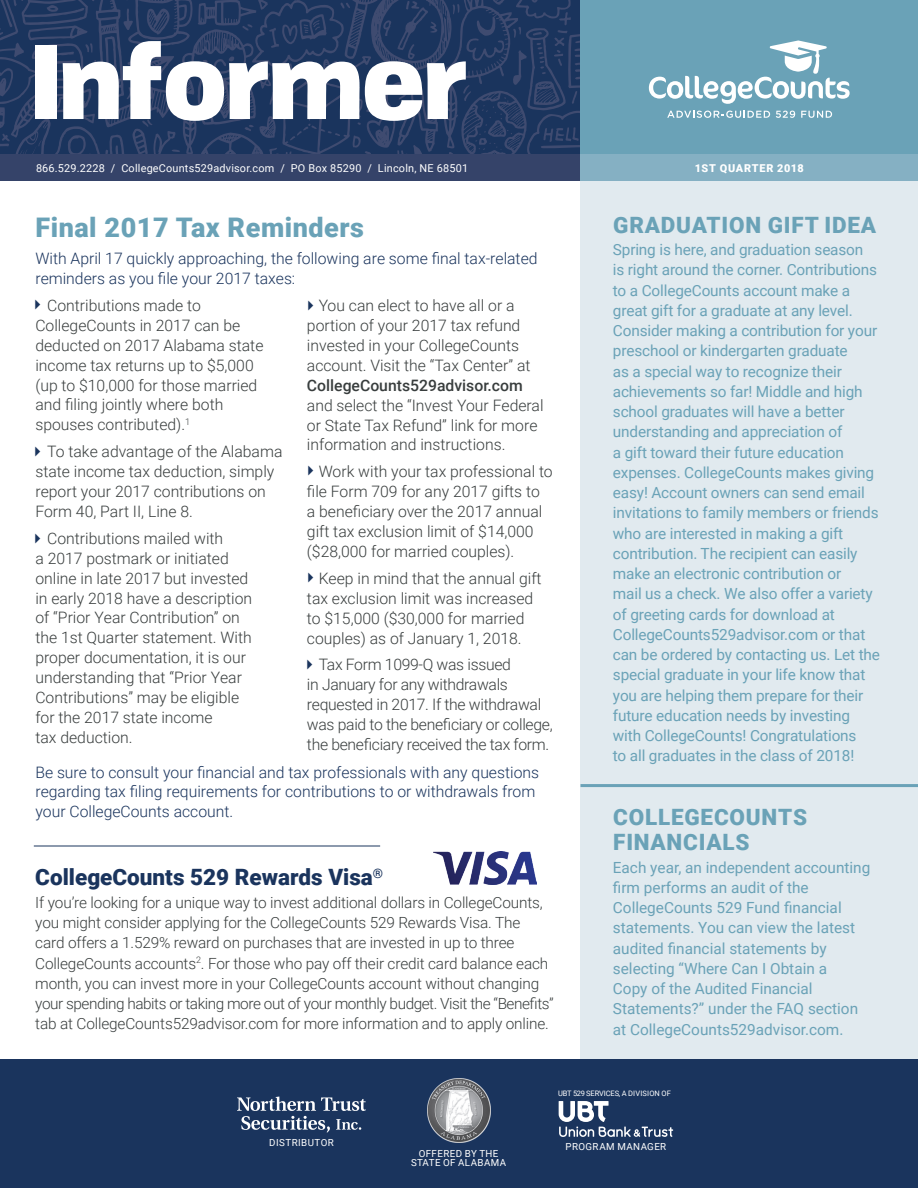
<style>
.page{position:relative;width:918px;height:1188px;background:#fff}
.page>*{position:absolute;margin:0;border:0;box-sizing:border-box;transform-origin:0 0}
.t1{font:900 101.55px "Tofino";letter-spacing:-.045em;color:#fff}
.t2{font:900 27px "Roboto";letter-spacing:.02em;color:#6aa2b7}
.t3{font:900 22.5px/25.5px "Roboto";letter-spacing:.035em;color:#6aa2b7}
.t4{font:900 22.5px "Roboto";color:#1a345d}
.t5{font:300 15.75px/20px "Roboto";color:#383d3d}
.t6{font:300 15.75px/20px "Roboto";color:#1a345d}
.t7{font:300 15.75px/20px "Roboto";letter-spacing:-.02em;color:#383d3d}
.t8{font:500 15.75px "Roboto";color:#383d3d}
.t9{font:15.3px/20.2px "Roboto";letter-spacing:-.01em;color:#6aa2b7}
.t10{font:300 15.3px/20.2px "Roboto";letter-spacing:-.01em;color:#383d3d}
.t11{font:10.8px "Roboto";letter-spacing:.02em;color:#fff}
.t12{font:900 10.8px "Roboto";letter-spacing:.065em;color:#fff}
.t13{font:9.75px/9px "Roboto";letter-spacing:.045em;color:#fff;text-align:center}
.t14{font:7.5px "Roboto";letter-spacing:-.015em;color:#fff}
.s1{color:#1a345d}
</style>
<div class="page">
<div style="left:580px;top:0;width:338px;height:1169px;background:#e1eaef"></div>
<svg style="left:0;top:0;width:580px;height:154px;background:#233961"></svg>
<div style="left:0;top:1060px;width:918px;height:128px;background:#1a345d"></div>
<div style="left:0;top:154px;width:580px;height:27px;background:#354369"></div>
<img style="left:427px;top:1079px;width:64px;height:64px">
<svg style="left:237px;top:1097px;width:129px;height:36px"></svg>
<svg style="left:559px;top:1101px;width:114px;height:36px"></svg>
<div style="left:580px;top:0;width:338px;height:181px;background:#6aa2b7"></div>
<svg style="left:667px;top:111px;width:103px;height:7px"></svg>
<svg style="left:776px;top:111px;width:19px;height:7px"></svg>
<svg style="left:801px;top:111px;width:31px;height:7px"></svg>
<svg style="left:649px;top:40px;width:201px;height:64px"></svg>
<div style="left:580px;top:154px;width:338px;height:27px;background:#85b0c3"></div>
<hr style="left:580px;top:784px;width:338px;height:3px;background:#6aa2b7">
<hr style="left:34px;top:846px;width:346px;height:1px;background:#1a345d">
<img style="left:434px;top:851px;width:102px;height:33px">
<h1 class="t1" style="left:29px;top:-5px;width:440px">Informer</h1>
<p class="t11" style="left:36px;top:160px;width:434px">866.529.2228 / CollegeCounts529advisor.com / PO Box 85290 / Lincoln, NE 68501</p>
<h2 class="t2" style="left:35px;top:209px;width:330px">Final 2017 Tax Reminders</h2>
<p class="t6" style="left:35px;top:248px;width:504px">With April 17 quickly approaching, the following are some final tax-related reminders as you file your 2017 taxes:</p>
<p class="t5" style="left:35px;top:295px;width:230px;text-indent:12px">Contributions made to<br>CollegeCounts in 2017 can be deducted on 2017 Alabama state income tax returns up to $5,000 (up to $10,000 for those married and filing jointly where both spouses contributed).<sup>1</sup></p>
<p class="t5" style="left:35px;top:441px;width:249px;text-indent:12px">To take advantage of the Alabama state income tax deduction, simply report your 2017 contributions on<br>Form 40, Part II, Line 8.</p>
<p class="t5" style="left:35px;top:528px;width:218px;text-indent:12px">Contributions mailed with<br>a 2017 postmark or initiated online in late 2017 but invested in early 2018 have a description of “Prior Year Contribution” on the 1st Quarter statement. With proper documentation, it is our understanding that “Prior Year<br>Contributions” may be eligible for the 2017 state income<br>tax deduction.</p>
<p class="t5" style="left:307px;top:295px;width:225px;text-indent:12px">You can elect to have all or a portion of your 2017 tax refund invested in your CollegeCounts account. Visit the “Tax Center” at</p>
<p class="t8" style="left:307px;top:374px;width:217px">CollegeCounts529advisor.com</p>
<p class="t5" style="left:307px;top:394px;width:238px">and select the “Invest Your Federal or State Tax Refund” link for more information and instructions.</p>
<p class="t5" style="left:302px;top:461px;width:252px"><span class="s1">✔</span>Work with your tax professional to file Form 709 for any 2017 gifts to<br>a beneficiary over the 2017 annual gift tax exclusion limit of $14,000 ($28,000 for married couples).</p>
<p class="t5" style="left:307px;top:568px;width:236px;text-indent:12px">Keep in mind that the annual gift tax exclusion limit was increased to $15,000 ($30,000 for married couples) as of January 1, 2018.</p>
<p class="t7" style="left:307px;top:654px;width:247px;text-indent:12px">Tax Form 1099-Q was issued<br>in January for any withdrawals requested in 2017. If the withdrawal was paid to the beneficiary or college, the beneficiary received the tax form.</p>
<p class="t6" style="left:35px;top:761px;width:505px">Be sure to consult your financial and tax professionals with any questions regarding tax filing requirements for contributions to or withdrawals from your CollegeCounts account.</p>
<h3 class="t4" style="left:35px;top:862px;width:349px">CollegeCounts 529 Rewards Visa<sup>®</sup></h3>
<p class="t10" style="left:35px;top:892px;width:520px">If you’re looking for a unique way to invest additional dollars in CollegeCounts, you might consider applying for the CollegeCounts 529 Rewards Visa. The<br>card offers a 1.529% reward on purchases that are invested in up to three CollegeCounts accounts<sup>2</sup>. For those who pay off their credit card balance each month, you can invest more in your CollegeCounts account without changing your spending habits or taking more out of your monthly budget. Visit the “Benefits” tab at CollegeCounts529advisor.com for more information and to apply online.</p>
<p class="t12" style="left:695px;top:160px;width:111px">1ST QUARTER 2018</p>
<h3 class="t3" style="left:613px;top:211px;width:264px">GRADUATION GIFT IDEA</h3>
<p class="t9" style="left:613px;top:239px;width:269px">Spring is here, and graduation season<br>is right around the corner. Contributions to a CollegeCounts account make a great gift for a graduate at any level.<br>Consider making a contribution for your preschool or kindergarten graduate<br>as a special way to recognize their achievements so far! Middle and high school graduates will have a better understanding and appreciation of<br>a gift toward their future education expenses. CollegeCounts makes giving easy! Account owners can send email invitations to family members or friends who are interested in making a gift contribution. The recipient can easily make an electronic contribution or<br>mail us a check. We also offer a variety of greeting cards for download at CollegeCounts529advisor.com or that can be ordered by contacting us. Let the special graduate in your life know that you are helping them prepare for their future education needs by investing with CollegeCounts! Congratulations<br>to all graduates in the class of 2018!</p>
<h3 class="t3" style="left:613px;top:803px;width:195px">COLLEGECOUNTS<br>FINANCIALS</h3>
<p class="t9" style="left:613px;top:857px;width:259px">Each year, an independent accounting firm performs an audit of the CollegeCounts 529 Fund financial statements. You can view the latest audited financial statements by selecting “Where Can I Obtain a<br>Copy of the Audited Financial Statements?” under the FAQ section at CollegeCounts529advisor.com.</p>
<p class="t13" style="left:269px;top:1138px;width:66px">DISTRIBUTOR</p>
<p class="t13" style="left:411px;top:1148px;width:97px">OFFERED BY THE<br>STATE OF ALABAMA</p>
<p class="t14" style="left:558px;top:1088px;width:114px">UBT 529 SERVICES, A DIVISION OF</p>
<p class="t13" style="left:565px;top:1142px;width:102px">PROGRAM MANAGER</p>
</div>
